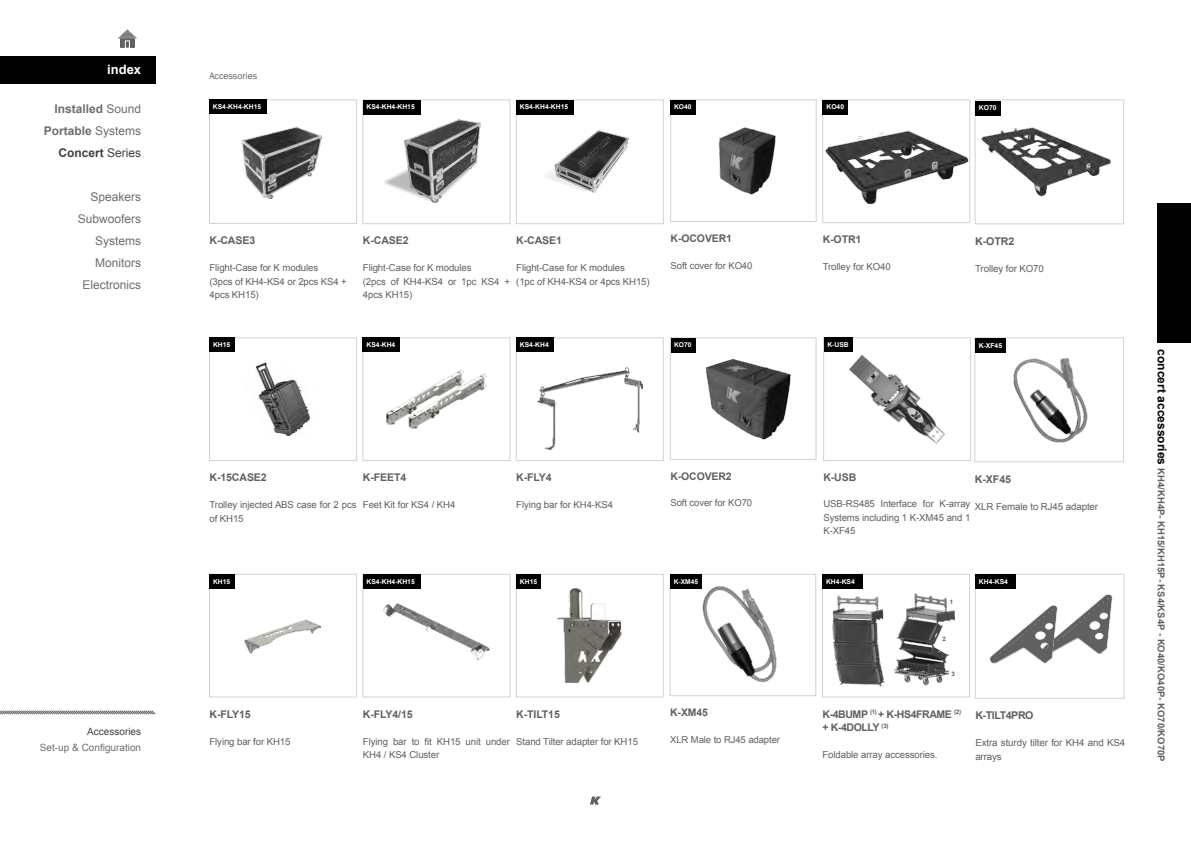
<style>
.page{position:relative;width:1191px;height:842px;background:#fff}
.page>*{position:absolute;margin:0;border:0;box-sizing:border-box;transform-origin:0 0}
.t1{font:700 13px "Arial";color:#fff}
.t2{font:12px "Arial";color:#6d6e71}
.t3{font:700 12px "Arial";color:#6d6e71}
.t4{font:700 12px "Arial";color:#414042}
.t5{font:700 10.7px "Arial";letter-spacing:-.04em;color:#5f6062}
.t6{font:700 10.6px "Arial";letter-spacing:-.01em;color:#5f6062}
.t7{font:700 10.6px "Arial";letter-spacing:-.04em;color:#5f6062}
.t8{font:700 10.5px "Arial";letter-spacing:-.01em;color:#5f6062}
.t9{font:10px "Arial";color:#6d6e71}
.t10{font:10px "Arial";color:#414042}
.t11{font:9.7px/13.6px "Arial";letter-spacing:-.01em;color:#5f6062}
.t12{font:9.6px/13.4px "Arial";letter-spacing:-.01em;color:#5f6062}
.t13{font:9.6px "Franklin Gothic";color:#5f6062}
.t14{font:700 9.5px "Arial";color:#5f6062}
.t15{font:9.5px "Arial";letter-spacing:-.01em;color:#5f6062}
.t16{font:700 6.8px "Arial";color:#fff}
.t17{font:700 6.7px "Arial";color:#fff}
.t18{font:700 6.2px "Arial";color:#5f6062}
.s1{font-weight:400}
.s2{font-size:12px;color:#000}
</style>
<div class="page">
<svg style="left:590px;top:796px;width:11px;height:9px"></svg>
<div style="left:1157px;top:203px;width:34px;height:140px;background:#000"></div>
<svg style="left:118px;top:29px;width:19px;height:19px"></svg>
<div style="left:125px;top:41px;width:5px;height:8px;border:1px solid #fff"></div>
<div style="left:0;top:56px;width:155px;height:27px;background:#000"></div>
<svg style="left:0;top:710px;width:156px;height:5px"></svg>
<img style="left:545px;top:130px;width:84px;height:63px">
<div style="left:516px;top:100px;width:147px;height:124px;border:1px solid #d1d3d4"></div>
<div style="left:516px;top:100px;width:58px;height:14px;background:#000"></div>
<img style="left:537px;top:367px;width:105px;height:82px">
<div style="left:516px;top:338px;width:147px;height:123px;border:1px solid #d1d3d4"></div>
<div style="left:516px;top:338px;width:37px;height:14px;background:#000"></div>
<img style="left:558px;top:589px;width:63px;height:94px">
<div style="left:516px;top:574px;width:147px;height:123px;border:1px solid #d1d3d4"></div>
<div style="left:516px;top:574px;width:25px;height:15px;background:#000"></div>
<img style="left:384px;top:120px;width:96px;height:83px">
<div style="left:363px;top:100px;width:147px;height:124px;border:1px solid #d1d3d4"></div>
<div style="left:363px;top:100px;width:57px;height:14px;background:#000"></div>
<img style="left:386px;top:369px;width:101px;height:60px">
<div style="left:363px;top:338px;width:147px;height:123px;border:1px solid #d1d3d4"></div>
<div style="left:363px;top:338px;width:37px;height:14px;background:#000"></div>
<img style="left:384px;top:604px;width:105px;height:56px">
<div style="left:363px;top:574px;width:147px;height:123px;border:1px solid #d1d3d4"></div>
<div style="left:363px;top:574px;width:57px;height:15px;background:#000"></div>
<img style="left:256px;top:363px;width:54px;height:73px">
<div style="left:209px;top:338px;width:148px;height:123px;border:1px solid #d1d3d4"></div>
<div style="left:209px;top:338px;width:26px;height:14px;background:#000"></div>
<img style="left:244px;top:619px;width:77px;height:35px">
<div style="left:209px;top:574px;width:148px;height:123px;border:1px solid #d1d3d4"></div>
<div style="left:209px;top:574px;width:26px;height:15px;background:#000"></div>
<img style="left:241px;top:126px;width:81px;height:72px">
<div style="left:209px;top:100px;width:148px;height:124px;border:1px solid #d1d3d4"></div>
<div style="left:209px;top:100px;width:58px;height:14px;background:#000"></div>
<img style="left:849px;top:340px;width:96px;height:104px">
<div style="left:823px;top:338px;width:148px;height:123px;border:1px solid #d1d3d4"></div>
<div style="left:823px;top:338px;width:29px;height:14px;background:#000"></div>
<img style="left:894px;top:594px;width:61px;height:92px">
<div style="left:822px;top:574px;width:147px;height:123px;border:1px solid #d1d3d4"></div>
<div style="left:822px;top:574px;width:41px;height:15px;background:#000"></div>
<img style="left:832px;top:595px;width:53px;height:92px">
<img style="left:824px;top:114px;width:144px;height:91px">
<div style="left:822px;top:100px;width:148px;height:123px;border:1px solid #d1d3d4"></div>
<div style="left:823px;top:100px;width:25px;height:14px;background:#000"></div>
<img style="left:702px;top:586px;width:75px;height:96px">
<div style="left:670px;top:574px;width:146px;height:122px;border:1px solid #d1d3d4"></div>
<div style="left:670px;top:574px;width:32px;height:15px;background:#000"></div>
<img style="left:706px;top:359px;width:85px;height:80px">
<div style="left:670px;top:338px;width:146px;height:121px;border:1px solid #d1d3d4"></div>
<div style="left:670px;top:338px;width:25px;height:14px;background:#000"></div>
<div style="left:670px;top:100px;width:146px;height:122px;border:1px solid #d1d3d4"></div>
<img style="left:718px;top:127px;width:58px;height:68px">
<div style="left:670px;top:100px;width:26px;height:14px;background:#000"></div>
<img style="left:977px;top:110px;width:134px;height:87px">
<div style="left:975px;top:100px;width:149px;height:124px;border:1px solid #d1d3d4"></div>
<img style="left:1005px;top:352px;width:83px;height:91px">
<div style="left:974px;top:338px;width:149px;height:124px;border:1px solid #d1d3d4"></div>
<div style="left:975px;top:338px;width:30px;height:15px;background:#000"></div>
<img style="left:1059px;top:594px;width:54px;height:60px">
<div style="left:975px;top:574px;width:149px;height:124px;border:1px solid #d1d3d4"></div>
<div style="left:975px;top:574px;width:41px;height:15px;background:#000"></div>
<img style="left:990px;top:605px;width:69px;height:59px">
<div style="left:975px;top:101px;width:25px;height:14px;background:#000"></div>
<p class="t1" style="left:107px;top:61px;width:35px">index</p>
<p class="t3" style="left:54px;top:101px;width:88px">Installed <span class="s1">Sound</span></p>
<p class="t3" style="left:44px;top:123px;width:99px">Portable <span class="s1">Systems</span></p>
<p class="t4" style="left:58px;top:145px;width:84px">Concert <span class="s1">Series</span></p>
<p class="t2" style="left:90px;top:189px;width:52px">Speakers</p>
<p class="t2" style="left:78px;top:211px;width:65px">Subwoofers</p>
<p class="t2" style="left:95px;top:233px;width:48px">Systems</p>
<p class="t2" style="left:95px;top:255px;width:48px">Monitors</p>
<p class="t2" style="left:82px;top:277px;width:60px">Electronics</p>
<p class="t10" style="left:87px;top:725px;width:55px">Accessories</p>
<p class="t9" style="left:40px;top:741px;width:103px">Set-up &amp; Configuration</p>
<p class="t13" style="left:209px;top:70px;width:49px">Accessories</p>
<p class="t17" style="left:213px;top:102px;width:50px">KS4-KH4-KH15</p>
<p class="t17" style="left:366px;top:102px;width:50px">KS4-KH4-KH15</p>
<p class="t17" style="left:520px;top:102px;width:50px">KS4-KH4-KH15</p>
<p class="t17" style="left:674px;top:103px;width:19px">KO40</p>
<p class="t17" style="left:826px;top:102px;width:19px">KO40</p>
<p class="t16" style="left:979px;top:103px;width:19px">KO70</p>
<p class="t6" style="left:209px;top:233px;width:47px">K-CASE3</p>
<p class="t12" style="left:209px;top:261px;width:110px">Flight-Case for K modules</p>
<p class="t12" style="left:209px;top:275px;width:139px">(3pcs of KH4-KS4 or 2pcs KS4 +<br>4pcs KH15)</p>
<p class="t6" style="left:363px;top:234px;width:47px">K-CASE2</p>
<p class="t12" style="left:363px;top:261px;width:110px">Flight-Case for K modules</p>
<p class="t12" style="left:363px;top:275px;width:149px">(2pcs of KH4-KS4 or 1pc KS4 +<br>4pcs KH15)</p>
<p class="t6" style="left:516px;top:234px;width:47px">K-CASE1</p>
<p class="t12" style="left:516px;top:261px;width:110px">Flight-Case for K modules</p>
<p class="t12" style="left:516px;top:275px;width:135px">(1pc of KH4-KS4 or 4pcs KH15)</p>
<p class="t8" style="left:670px;top:231px;width:63px">K-OCOVER1</p>
<p class="t15" style="left:670px;top:259px;width:83px">Soft cover for KO40</p>
<p class="t6" style="left:822px;top:233px;width:40px">K-OTR1</p>
<p class="t12" style="left:822px;top:260px;width:70px">Trolley for KO40</p>
<p class="t5" style="left:975px;top:234px;width:41px">K-OTR2</p>
<p class="t11" style="left:975px;top:262px;width:70px">Trolley for KO70</p>
<p class="t17" style="left:213px;top:340px;width:19px">KH15</p>
<p class="t17" style="left:366px;top:340px;width:30px">KS4-KH4</p>
<p class="t17" style="left:520px;top:340px;width:30px">KS4-KH4</p>
<p class="t17" style="left:674px;top:341px;width:19px">KO70</p>
<p class="t17" style="left:827px;top:340px;width:23px">K-USB</p>
<p class="t16" style="left:978px;top:341px;width:25px">K-XF45</p>
<p class="t6" style="left:209px;top:470px;width:59px">K-15CASE2</p>
<p class="t12" style="left:209px;top:498px;width:149px">Trolley injected ABS case for 2 pcs of KH15</p>
<p class="t6" style="left:363px;top:470px;width:45px">K-FEET4</p>
<p class="t12" style="left:363px;top:498px;width:94px">Feet Kit for KS4 / KH4</p>
<p class="t6" style="left:516px;top:470px;width:37px">K-FLY4</p>
<p class="t12" style="left:516px;top:498px;width:98px">Flying bar for KH4-KS4</p>
<p class="t8" style="left:670px;top:469px;width:63px">K-OCOVER2</p>
<p class="t15" style="left:670px;top:497px;width:83px">Soft cover for KO70</p>
<p class="t17" style="left:213px;top:577px;width:19px">KH15</p>
<p class="t17" style="left:366px;top:577px;width:50px">KS4-KH4-KH15</p>
<p class="t17" style="left:520px;top:577px;width:19px">KH15</p>
<p class="t17" style="left:673px;top:577px;width:26px">K-XM45</p>
<p class="t6" style="left:209px;top:707px;width:43px">K-FLY15</p>
<p class="t12" style="left:209px;top:735px;width:83px">Flying bar for KH15</p>
<p class="t6" style="left:363px;top:707px;width:51px">K-FLY4/15</p>
<p class="t12" style="left:363px;top:735px;width:149px">Flying bar to fit KH15 unit under<br>KH4 / KS4 Cluster</p>
<p class="t6" style="left:516px;top:707px;width:45px">K-TILT15</p>
<p class="t12" style="left:516px;top:735px;width:123px">Stand Tilter adapter for KH15</p>
<p class="t8" style="left:670px;top:706px;width:39px">K-XM45</p>
<p class="t15" style="left:670px;top:733px;width:111px">XLR Male to RJ45 adapter</p>
<p class="t6" style="left:823px;top:470px;width:35px">K-USB</p>
<p class="t12" style="left:823px;top:497px;width:149px;text-align:justify">USB-RS485 Interface for K-array Systems including 1 K-XM45 and 1<br>K-XF45</p>
<p class="t5" style="left:975px;top:472px;width:38px">K-XF45</p>
<p class="t11" style="left:975px;top:500px;width:125px">XLR Female to RJ45 adapter</p>
<p class="t17" style="left:826px;top:577px;width:30px">KH4-KS4</p>
<p class="t18" style="left:950px;top:597px;width:5px">1</p>
<p class="t18" style="left:942px;top:634px;width:5px">2</p>
<p class="t18" style="left:951px;top:669px;width:5px">3</p>
<p class="t7" style="left:822px;top:707px;width:140px">K-4BUMP <sup>(1)</sup> + K-HS4FRAME <sup>(2)</sup></p>
<p class="t6" style="left:822px;top:720px;width:68px">+ K-4DOLLY <sup>(3)</sup></p>
<p class="t12" style="left:822px;top:748px;width:116px">Foldable array accessories.</p>
<p class="t16" style="left:979px;top:577px;width:31px">KH4-KS4</p>
<p class="t5" style="left:975px;top:708px;width:60px">K-TILT4PRO</p>
<p class="t11" style="left:975px;top:736px;width:151px">Extra sturdy tilter for KH4 and KS4 arrays</p>
<p class="t14" style="left:1167px;top:349px;width:414px;rotate:90deg"><span class="s2">concert accessories</span> KH4/KH4P- KH15/KH15P- KS4/KS4P - KO40/KO40P- KO70/KO70P</p>
</div>
